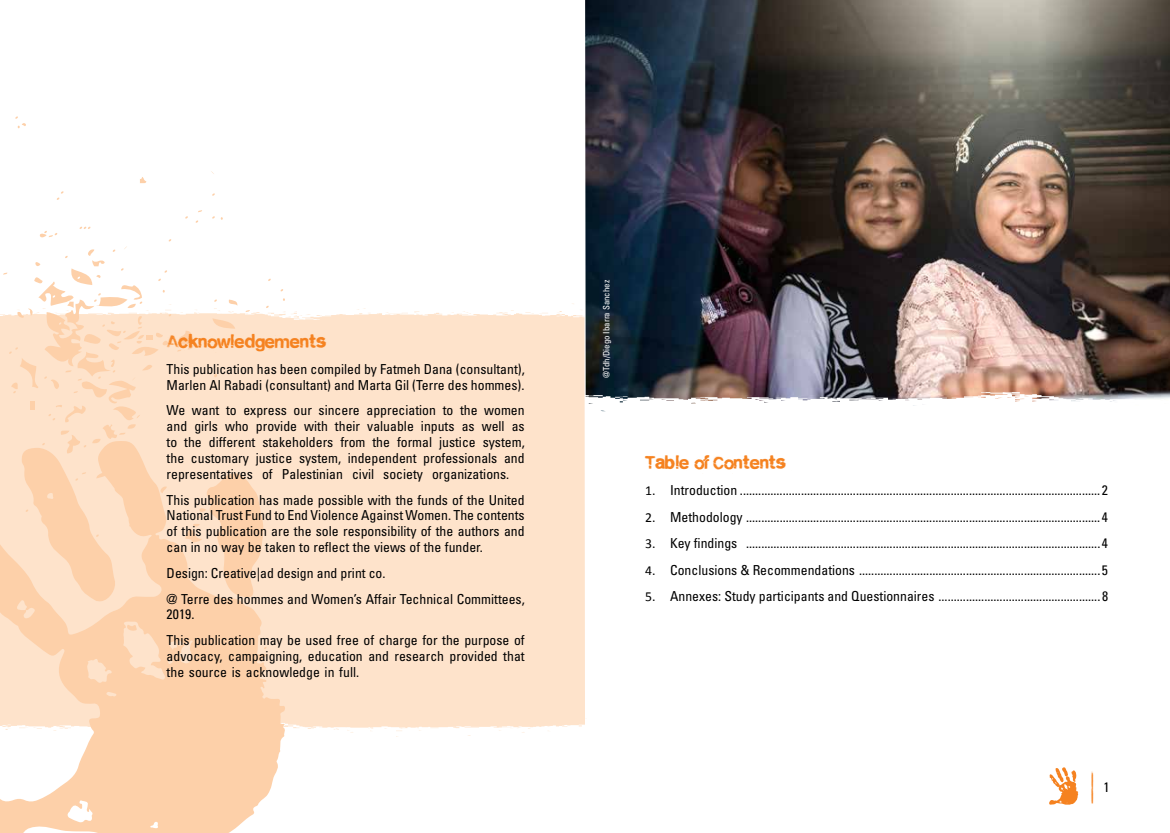
<style>
.page{position:relative;width:1170px;height:833px;background:#fff}
.page>*{position:absolute;margin:0;border:0;box-sizing:border-box;transform-origin:0 0}
.t1{font:50px "cityburn";color:#f58220;scale:.2 1}
.t2{font:20px "cityburn";color:#f58220}
.t3{font:condensed 13.75px/15.8px "Univers LT Std";color:#000}
.t4{font:condensed 8.75px "Univers LT Std";color:#fff}
.s1{font-family:"Calibri";font-stretch:normal}
</style>
<div class="page">
<svg style="left:1049px;top:767px;width:29px;height:37px"></svg>
<div style="left:0;top:308px;width:585px;height:429px;background:#fee3cb"></div>
<svg style="left:0;top:441px;width:287px;height:392px;fill:#fdd0a9"></svg>
<svg style="left:15px;top:116px;width:11px;height:13px"></svg>
<svg style="left:140px;top:177px;width:6px;height:6px"></svg>
<svg style="left:56px;top:191px;width:8px;height:9px"></svg>
<svg style="left:280px;top:289px;width:5px;height:12px"></svg>
<svg style="left:203px;top:615px;width:4px;height:3px"></svg>
<svg style="left:120px;top:623px;width:17px;height:16px"></svg>
<svg style="left:263px;top:646px;width:4px;height:3px"></svg>
<svg style="left:244px;top:648px;width:5px;height:3px"></svg>
<svg style="left:215px;top:655px;width:11px;height:9px"></svg>
<svg style="left:108px;top:686px;width:4px;height:3px"></svg>
<svg style="left:159px;top:686px;width:5px;height:3px"></svg>
<svg style="left:192px;top:731px;width:4px;height:6px"></svg>
<svg style="left:222px;top:754px;width:4px;height:3px"></svg>
<svg style="left:135px;top:763px;width:4px;height:3px"></svg>
<svg style="left:244px;top:763px;width:5px;height:3px"></svg>
<svg style="left:263px;top:763px;width:4px;height:3px"></svg>
<svg style="left:3px;top:210px;width:269px;height:399px"></svg>
<svg style="left:216px;top:622px;width:22px;height:20px"></svg>
<svg style="left:182px;top:630px;width:16px;height:12px"></svg>
<img style="left:585px;top:0;width:584px;height:401px">
<h2 class="t2" style="left:167px;top:329px;width:160px">Acknowledgements</h2>
<p class="t3" style="left:167px;top:361px;width:359px">This publication has been compiled by Fatmeh Dana (consultant),<br>Marlen Al Rabadi (consultant) and Marta Gil (Terre des hommes).</p>
<p class="t3" style="left:167px;top:402px;width:359px;text-align:justify">We want to express our sincere appreciation to the women and girls who provide with their valuable inputs as well as to the different stakeholders from the formal justice system, the customary justice system, independent professionals and representatives of Palestinian civil society organizations.</p>
<p class="t3" style="left:167px;top:491px;width:359px;text-align:justify">This publication has made possible with the funds of the United National Trust Fund to End Violence Against Women. The contents of this publication are the sole responsibility of the authors and can in no way be taken to reflect the views of the funder.</p>
<p class="t3" style="left:167px;top:560px;width:359px;line-height:25.8px">Design: Creative|ad design and print co.<br>@ Terre des hommes and Women’s Affair Technical Committees,</p>
<p class="t3" style="left:167px;top:601px;width:359px;line-height:25.8px">2019.<br>This publication may be used free of charge for the purpose of</p>
<p class="t3" style="left:167px;top:648px;width:359px">advocacy, campaigning, education and research provided that the source is acknowledge in full.</p>
<p class="t4" style="left:600px;top:378px;width:100px;rotate:-90deg">@Tdh/Diego Ibarra Sanchez</p>
<h2 class="t2" style="left:645px;top:450px;width:141px">Table of Contents</h2>
<p class="t3" style="left:645px;top:482px;width:464px"><span class="s1">1.</span> Introduction ...................................................................................................................... 2</p>
<p class="t3" style="left:645px;top:509px;width:464px"><span class="s1">2.</span> Methodology .................................................................................................................... 4</p>
<p class="t3" style="left:645px;top:535px;width:464px"><span class="s1">3.</span> Key findings .................................................................................................................... 4</p>
<p class="t3" style="left:645px;top:562px;width:464px"><span class="s1">4.</span> Conclusions &amp; Recommendations ............................................................................... 5</p>
<p class="t3" style="left:645px;top:588px;width:464px"><span class="s1">5.</span> Annexes: Study participants and Questionnaires ..................................................... 8</p>
<h1 class="t1" style="left:1091px;top:758px;width:11px">I</h1>
<p class="t3" style="left:1103px;top:778px;width:8px">1</p>
</div>
